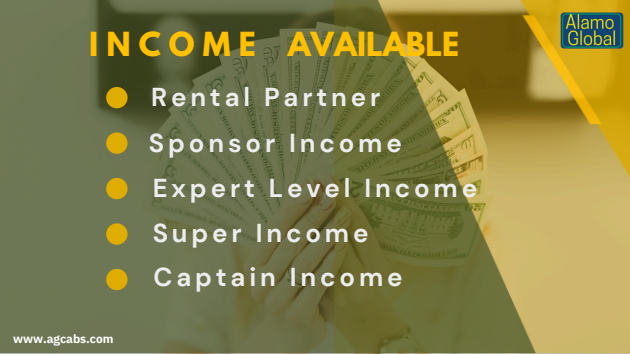
<style>
.page{position:relative;width:630px;height:354px;background:#fff}
.page>*{position:absolute;margin:0;border:0;box-sizing:border-box;transform-origin:0 0}
.t1{font:700 29.6px "League Spartan";color:#ffc000}
.t2{font:700 26px "DM Sans";letter-spacing:.15em;color:#ededed}
.t3{font:700 12px "IBM Plex Sans";letter-spacing:-.005em;color:#fff}
</style>
<div class="page">
<img style="left:0;top:0;width:630px;height:354px">
<img style="left:555px;top:0;width:75px;height:70px">
<div style="left:106px;top:87px;width:22px;height:21px;background:#dfac00;border-radius:50%"></div>
<div style="left:106px;top:132px;width:22px;height:22px;background:#dfac00;border-radius:50%"></div>
<div style="left:106px;top:178px;width:22px;height:21px;background:#dfac00;border-radius:50%"></div>
<div style="left:106px;top:223px;width:22px;height:22px;background:#dfac00;border-radius:50%"></div>
<div style="left:106px;top:269px;width:22px;height:21px;background:#dfac00;border-radius:50%"></div>
<p class="t1" style="left:89px;top:29px;width:371px">I N C O M E AVAILABLE</p>
<p class="t2" style="left:151px;top:81px;width:231px">Rental Partner</p>
<p class="t2" style="left:149px;top:126px;width:255px">Sponsor Income</p>
<h1 class="t2" style="left:153px;top:171px;width:326px">Expert Level Income</h1>
<p class="t2" style="left:153px;top:216px;width:217px">Super Income</p>
<p class="t3" style="left:13px;top:330px;width:102px">www.agcabs.com</p>
<p class="t2" style="left:153px;top:260px;width:251px">Captain Income</p>
</div>
